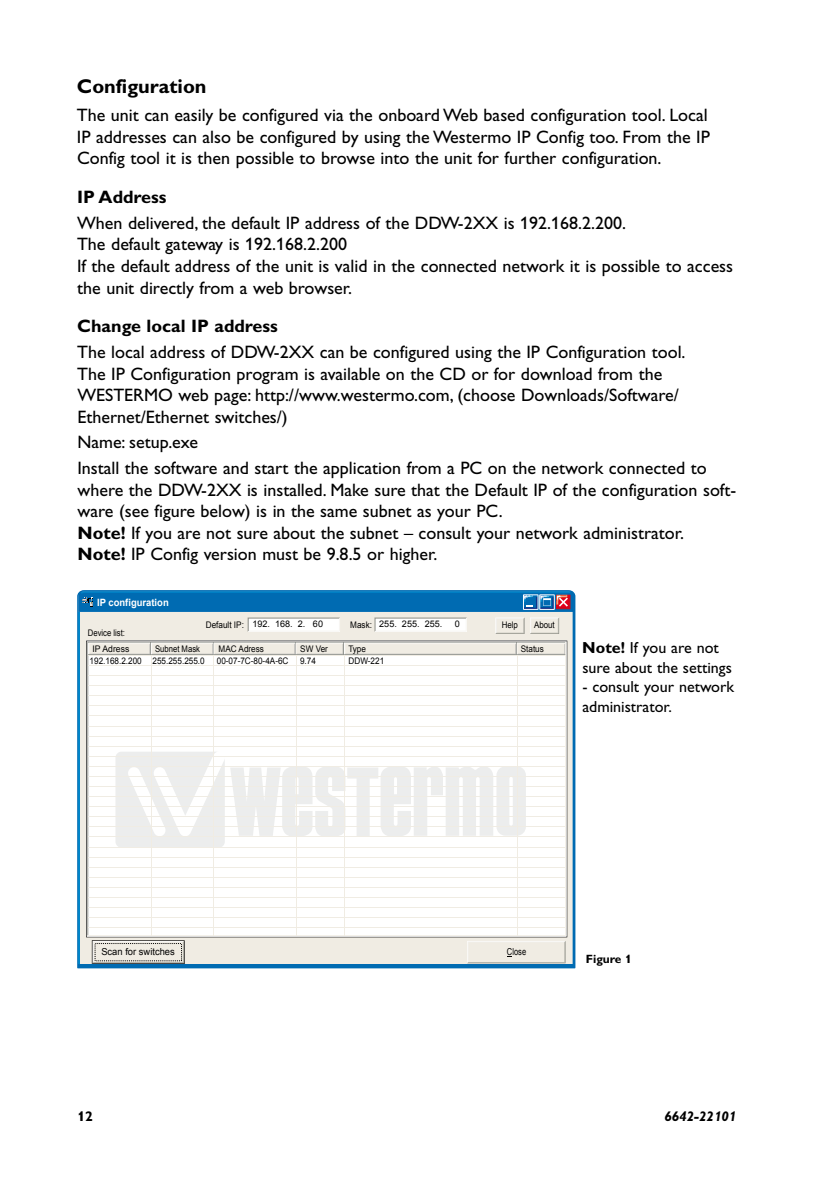
<style>
.page{position:relative;width:840px;height:1191px;background:#fff}
.page>*{position:absolute;margin:0;border:0;box-sizing:border-box;transform-origin:0 0}
.t1{font:700 20px "Gill Alt One Mod";color:#000}
.t2{font:18px/21.6px "Gill Alt One Mod";color:#000}
.t3{font:700 18px "Gill Alt One Mod";color:#000}
.t4{font:16px/19.4px "Gill Alt One Mod";color:#000}
.t5{font:italic 700 14px "Gill Alt One Mod";color:#000}
.t6{font:700 14px "Gill Alt One Mod";color:#000}
.t7{font:700 12px "Gill Alt One Mod";color:#000}
.t8{font:700 10px "Arial";color:#fff;scale:.94 1}
.t9{font:9.6px "Arial";color:#000}
.t10{font:9.6px "Arial";color:#000;scale:.78 1}
.t11{font:9px "Arial";color:#000;scale:.9 1}
.t12{font:9px/15.8px "Arial";color:#000;text-align:center;scale:.85 1}
.t13{font:9px "Arial";color:#000}
.t14{font:9px "Arial";color:#000;scale:.88 1}
.s1{font-weight:700}
</style>
<div class="page">
<svg style="left:78px;top:591px;width:496px;height:375px"></svg>
<p class="t1" style="left:77px;top:75px;width:131px">Configuration</p>
<p class="t2" style="left:77px;top:105px;width:634px">The unit can easily be configured via the onboard Web based configuration tool. Local<br>IP addresses can also be configured by using the Westermo IP Config too. From the IP<br>Config tool it is then possible to browse into the unit for further configuration.</p>
<p class="t3" style="left:77px;top:187px;width:91px">IP Address</p>
<p class="t2" style="left:77px;top:212px;width:657px">When delivered, the default IP address of the DDW-2XX is 192.168.2.200.<br>The default gateway is 192.168.2.200<br>If the default address of the unit is valid in the connected network it is possible to access the unit directly from a web browser.</p>
<p class="t3" style="left:77px;top:316px;width:202px">Change local IP address</p>
<p class="t2" style="left:77px;top:341px;width:609px">The local address of DDW-2XX can be configured using the IP Configuration tool.<br>The IP Configuration program is available on the CD or for download from the WESTERMO web page: http://www.westermo.com, (choose Downloads/Software/ Ethernet/Ethernet switches/)</p>
<p class="t2" style="left:77px;top:430px;width:630px;line-height:25.8px">Name: setup.exe<br>Install the software and start the application from a PC on the network connected to</p>
<p class="t2" style="left:77px;top:479px;width:660px">where the DDW-2XX is installed. Make sure that the Default IP of the configuration soft&shy;ware (see figure below) is in the same subnet as your PC.<br><span class="s1">Note!</span> If you are not sure about the subnet – consult your network administrator.<br><span class="s1">Note!</span> IP Config version must be 9.8.5 or higher.</p>
<p class="t8" style="left:97px;top:596px;width:78px">IP configuration</p>
<p class="t12" style="left:88px;top:625px;width:50px">Device list:<br>IP Adress</p>
<p class="t11" style="left:206px;top:619px;width:44px">Default IP:</p>
<p class="t13" style="left:252px;top:618px;width:72px">192. 168. 2. 60</p>
<p class="t11" style="left:350px;top:618px;width:104px">Mask: 255. 255. 255.</p>
<p class="t13" style="left:454px;top:618px;width:7px">0</p>
<p class="t14" style="left:501px;top:619px;width:20px">Help</p>
<p class="t14" style="left:533px;top:619px;width:25px">About</p>
<p class="t12" style="left:155px;top:641px;width:54px">Subnet Mask</p>
<p class="t11" style="left:218px;top:643px;width:52px">MAC Adress</p>
<p class="t11" style="left:300px;top:643px;width:32px">SW Ver</p>
<p class="t11" style="left:348px;top:643px;width:21px">Type</p>
<p class="t11" style="left:520px;top:643px;width:27px">Status</p>
<p class="t11" style="left:90px;top:655px;width:129px">192.168.2.200 255.255.255.0</p>
<p class="t11" style="left:217px;top:655px;width:81px">00-07-7C-80-4A-6C</p>
<p class="t11" style="left:300px;top:655px;width:19px">9.74</p>
<p class="t11" style="left:348px;top:655px;width:41px">DDW-221</p>
<p class="t4" style="left:582px;top:638px;width:151px"><span class="s1">Note!</span> If you are not sure about the settings</p>
<p class="t4" style="left:582px;top:677px;width:153px">- consult your network administrator.</p>
<p class="t9" style="left:101px;top:945px;width:75px">Scan for switches</p>
<p class="t10" style="left:506px;top:945px;width:26px">Close</p>
<p class="t7" style="left:585px;top:952px;width:48px">Figure 1</p>
<p class="t6" style="left:77px;top:1108px;width:17px">12</p>
<p class="t5" style="left:664px;top:1108px;width:73px">6642-22101</p>
</div>
